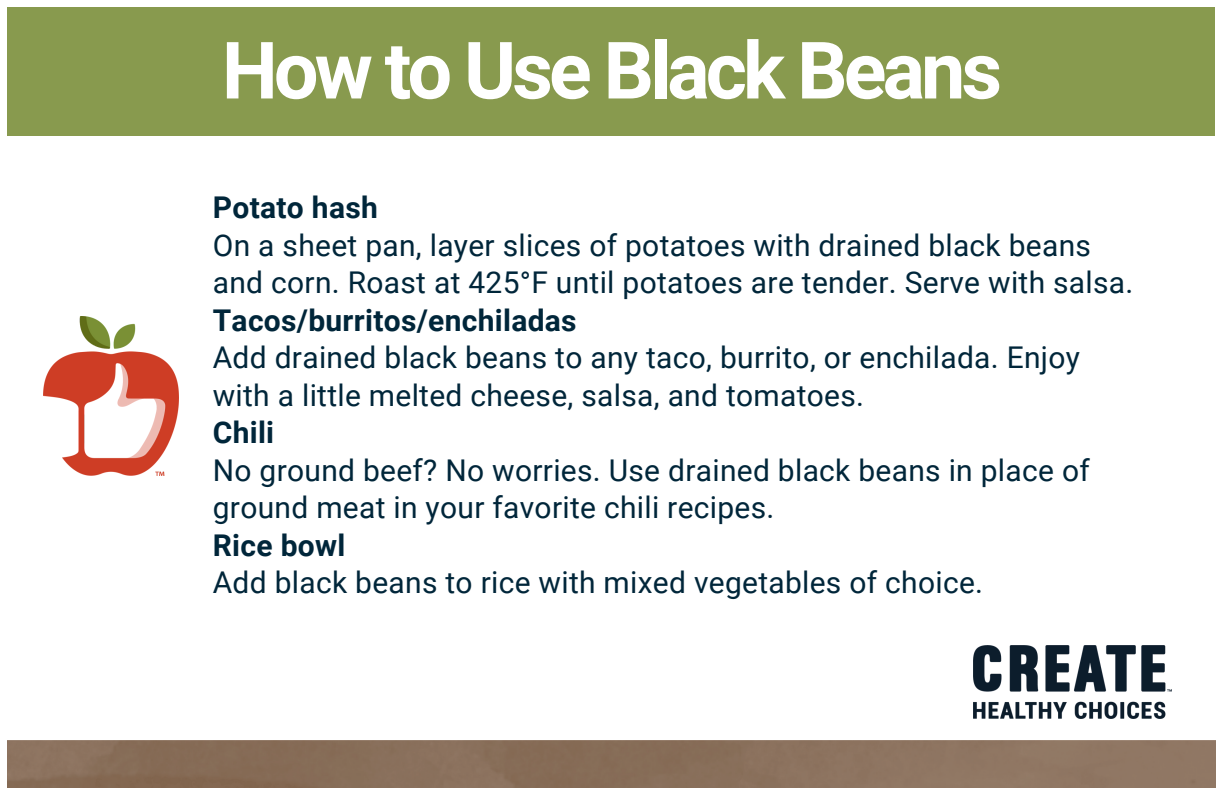
<style>
.page{position:relative;width:1224px;height:792px;background:#fff}
.page>*{position:absolute;margin:0;border:0;box-sizing:border-box;transform-origin:0 0}
.t1{font:700 79.2px "Roboto";letter-spacing:-.05em;color:#fff}
.t2{font:30px/37.6px "Roboto";letter-spacing:.01em;color:#00263a}
.t3{font:700 30px "Roboto";letter-spacing:.01em;color:#00263a}
</style>
<div class="page">
<img style="left:8px;top:741px;width:1207px;height:46px">
<img style="left:974px;top:645px;width:198px;height:74px">
<img style="left:43px;top:317px;width:135px;height:159px">
<div style="left:8px;top:7px;width:1207px;height:129px;background:#889a4e"></div>
<h1 class="t1" style="left:222px;top:25px;width:782px">How to Use Black Beans</h1>
<p class="t3" style="left:213px;top:190px;width:167px">Potato hash</p>
<p class="t2" style="left:213px;top:227px;width:922px">On a sheet pan, layer slices of potatoes with drained black beans and corn. Roast at 425°F until potatoes are tender. Serve with salsa.</p>
<p class="t3" style="left:213px;top:303px;width:365px">Tacos/burritos/enchiladas</p>
<p class="t2" style="left:213px;top:339px;width:869px">Add drained black beans to any taco, burrito, or enchilada. Enjoy with a little melted cheese, salsa, and tomatoes.</p>
<p class="t3" style="left:213px;top:415px;width:63px">Chili</p>
<p class="t2" style="left:213px;top:452px;width:879px">No ground beef? No worries. Use drained black beans in place of ground meat in your favorite chili recipes.</p>
<p class="t3" style="left:213px;top:528px;width:134px">Rice bowl</p>
<p class="t2" style="left:213px;top:564px;width:772px">Add black beans to rice with mixed vegetables of choice.</p>
</div>
